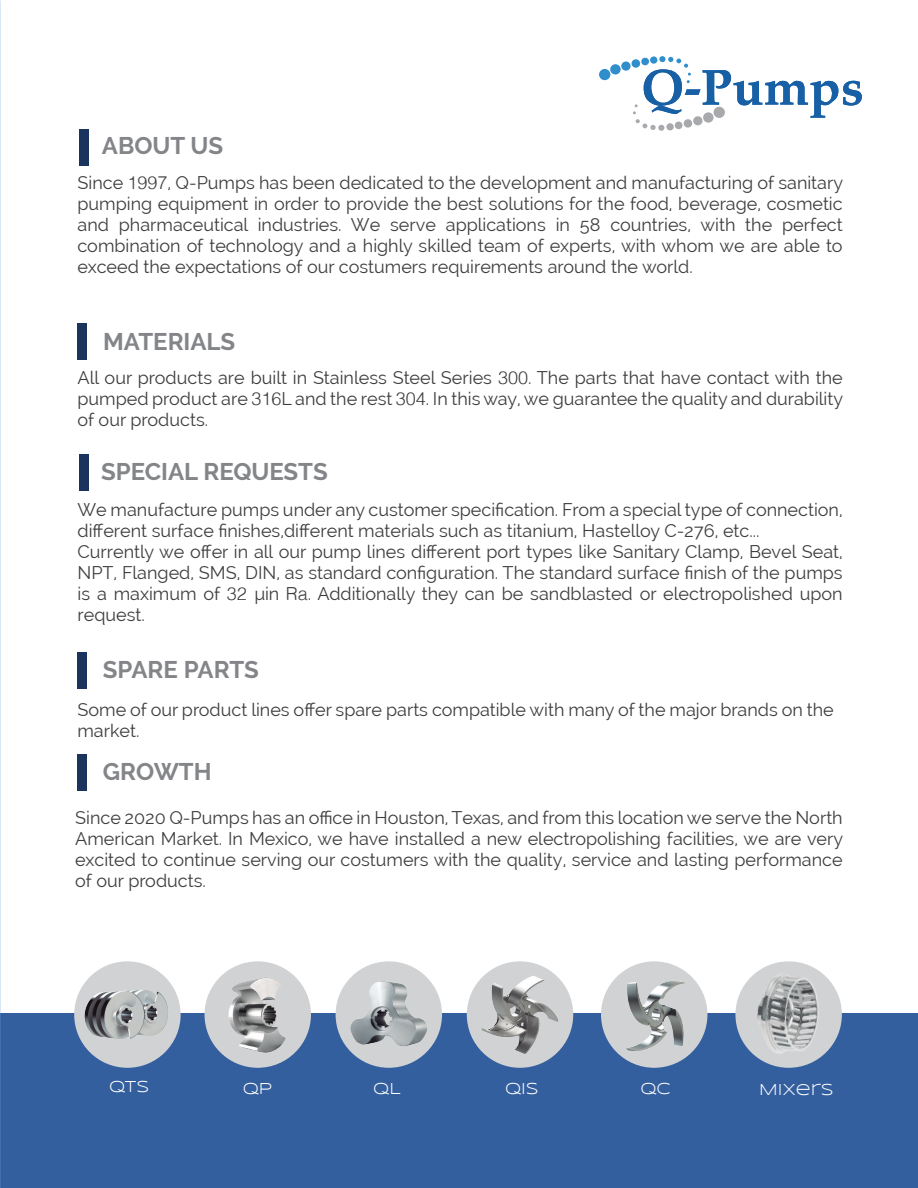
<style>
.page{position:relative;width:918px;height:1188px;background:#fff}
.page>*{position:absolute;margin:0;border:0;box-sizing:border-box;transform-origin:0 0}
.t1{font:700 24px "Raleway";color:#838588}
.t2{font:18px/21px "Raleway";color:#3e3e3f;text-align:justify}
.t3{font:16.35px "Syncopate";color:#fff}
.s1{font-family:"Helvetica";font-weight:300}
</style>
<div class="page">
<div style="left:0;top:1014px;width:918px;height:174px;background:#345f9f"></div>
<div style="left:601px;top:961px;width:106px;height:107px;background:#d1d2d4;border-radius:50%"></div>
<div style="left:735px;top:961px;width:107px;height:107px;background:#d1d2d4;border-radius:50%"></div>
<div style="left:336px;top:961px;width:106px;height:107px;background:#d1d2d4;border-radius:50%"></div>
<div style="left:467px;top:961px;width:106px;height:107px;background:#d1d2d4;border-radius:50%"></div>
<div style="left:205px;top:961px;width:106px;height:107px;background:#d1d2d4;border-radius:50%"></div>
<div style="left:74px;top:961px;width:107px;height:107px;background:#d1d2d4;border-radius:50%"></div>
<img style="left:84px;top:990px;width:84px;height:49px">
<img style="left:626px;top:981px;width:59px;height:70px">
<img style="left:481px;top:976px;width:78px;height:78px">
<img style="left:228px;top:977px;width:58px;height:76px">
<img style="left:752px;top:970px;width:72px;height:87px">
<div style="left:79px;top:129px;width:9px;height:37px;background:#1a345d"></div>
<div style="left:77px;top:323px;width:10px;height:37px;background:#1a345d"></div>
<div style="left:79px;top:454px;width:9px;height:37px;background:#1a345d"></div>
<div style="left:77px;top:652px;width:10px;height:37px;background:#1a345d"></div>
<div style="left:77px;top:754px;width:10px;height:37px;background:#1a345d"></div>
<div style="left:599px;top:69px;width:11px;height:11px;background:#308ecd;border-radius:50%"></div>
<div style="left:610px;top:64px;width:11px;height:11px;background:#308ecd;border-radius:50%"></div>
<div style="left:621px;top:62px;width:10px;height:9px;background:#308ecd;border-radius:50%"></div>
<svg style="left:633px;top:56px;width:229px;height:75px"></svg>
<img style="left:350px;top:981px;width:77px;height:66px">
<p class="t1" style="left:102px;top:132px;width:123px">ABOUT US</p>
<p class="t2" style="left:77px;top:172px;width:767px">Since <span class="s1">1997</span>, Q-Pumps has been dedicated to the development and manufacturing of sanitary pumping equipment in order to provide the best solutions for the food, beverage, cosmetic and pharmaceutical industries. We serve applications in 58 countries, with the perfect combination of technology and a highly skilled team of experts, with whom we are able to exceed the expectations of our costumers requirements around the world.</p>
<p class="t1" style="left:103px;top:328px;width:134px">MATERIALS</p>
<p class="t2" style="left:77px;top:367px;width:767px">All our products are built in Stainless Steel Series <span class="s1">300</span>. The parts that have contact with the pumped product are <span class="s1">316</span>L and the rest <span class="s1">304</span>. In this way, we guarantee the quality and durability of our products.</p>
<p class="t1" style="left:101px;top:458px;width:228px">SPECIAL REQUESTS</p>
<p class="t2" style="left:77px;top:499px;width:767px">We manufacture pumps under any customer specification. From a special type of connection, different surface finishes,different materials such as titanium, Hastelloy C-276, etc...</p>
<p class="t2" style="left:77px;top:541px;width:767px">Currently we offer in all our pump lines different port types like Sanitary Clamp, Bevel Seat, NPT, Flanged, SMS, DIN, as standard configuration. The standard surface finish of the pumps is a maximum of <span class="s1">32</span> µin <span class="s1">Ra</span>. Additionally they can be sandblasted or electropolished upon request.</p>
<p class="t1" style="left:103px;top:656px;width:158px">SPARE PARTS</p>
<p class="t2" style="left:77px;top:699px;width:758px">Some of our product lines offer spare parts compatible with many of the major brands on the market.</p>
<p class="t1" style="left:103px;top:758px;width:110px">GROWTH</p>
<p class="t2" style="left:75px;top:807px;width:769px">Since 2020 Q-Pumps has an office in Houston, Texas, and from this location we serve the North American Market. In Mexico, we have installed a new electropolishing facilities, we are very excited to continue serving our costumers with the quality, service and lasting performance of our products.</p>
<p class="t3" style="left:109px;top:1078px;width:42px">QTS</p>
<p class="t3" style="left:243px;top:1080px;width:31px">QP</p>
<p class="t3" style="left:373px;top:1080px;width:29px">QL</p>
<p class="t3" style="left:505px;top:1080px;width:35px">QIS</p>
<p class="t3" style="left:640px;top:1080px;width:32px">QC</p>
<p class="t3" style="left:759px;top:1080px;width:76px">MIXERS</p>
</div>
